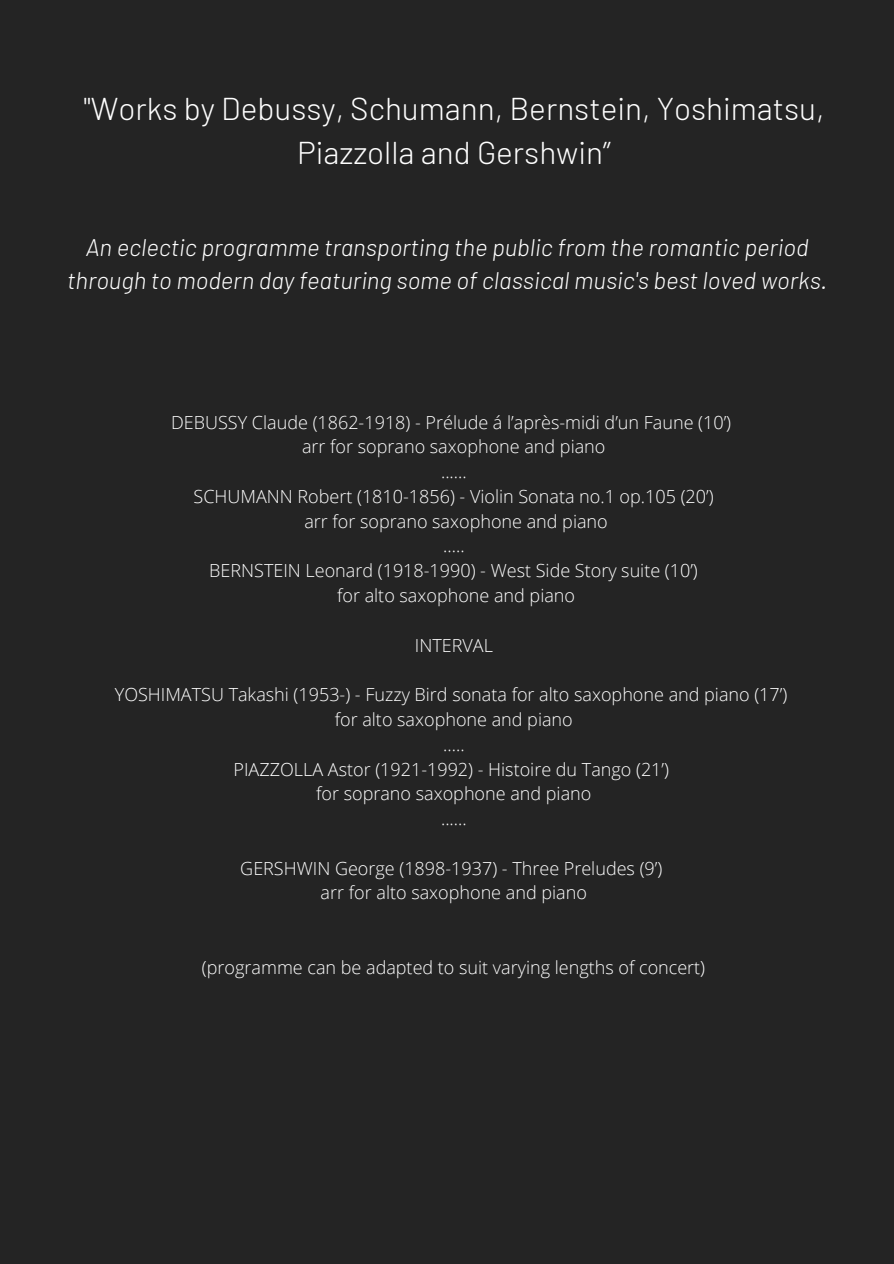
<style>
.page{position:relative;width:894px;height:1264px;background:#fff}
.page>*{position:absolute;margin:0;border:0;box-sizing:border-box;transform-origin:0 0}
.t1{font:300 31.5px/44px "Barlow";color:#fff;text-align:center}
.t2{font:italic 300 24px/32.7px "Barlow";color:#fff;text-align:center}
.t3{font:300 18px/24.8px "Open Sans";color:#fff;text-align:center}
</style>
<div class="page">
<div style="left:0;top:0;width:893px;height:1263px;background:#242424"></div>
<h1 class="t1" style="left:83px;top:85px;width:742px">"Works by Debussy, Schumann, Bernstein, Yoshimatsu,<br>Piazzolla and Gershwin”</h1>
<h2 class="t2" style="left:67px;top:230px;width:761px">An eclectic programme transporting the public from the romantic period through to modern day featuring some of classical music's best loved works.</h2>
<p class="t3" style="left:171px;top:409px;width:561px">DEBUSSY Claude (1862-1918) - Prélude á l’après-midi d’un Faune (10’) arr for soprano saxophone and piano<br>......<br>SCHUMANN Robert (1810-1856) - Violin Sonata no.1 op.105 (20’)<br>arr for soprano saxophone and piano<br>.....<br>BERNSTEIN Leonard (1918-1990) - West Side Story suite (10’)<br>for alto saxophone and piano</p>
<p class="t3" style="left:415px;top:632px;width:80px">INTERVAL</p>
<p class="t3" style="left:115px;top:681px;width:673px">YOSHIMATSU Takashi (1953-) - Fuzzy Bird sonata for alto saxophone and piano (17’) for alto saxophone and piano<br>.....<br>PIAZZOLLA Astor (1921-1992) - Histoire du Tango (21’)<br>for soprano saxophone and piano<br>......</p>
<p class="t3" style="left:240px;top:855px;width:423px">GERSHWIN George (1898-1937) - Three Preludes (9’) arr for alto saxophone and piano</p>
<p class="t3" style="left:202px;top:954px;width:504px">(programme can be adapted to suit varying lengths of concert)</p>
</div>
